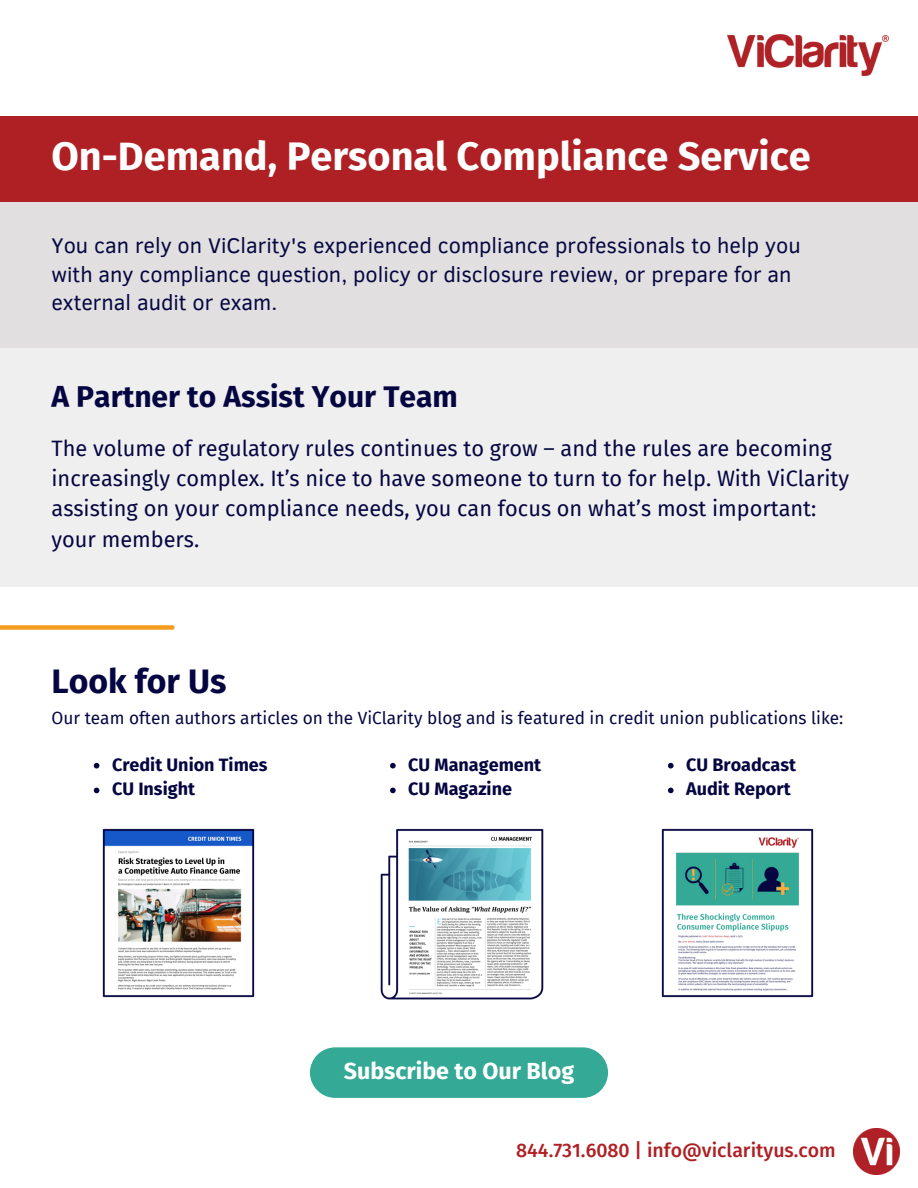
<style>
.page{position:relative;width:918px;height:1188px;background:#fff}
.page>*{position:absolute;margin:0;border:0;box-sizing:border-box;transform-origin:0 0}
.t1{font:700 39.75px "Fira Sans";color:#fff}
.t2{font:700 33.75px "Fira Sans";color:#050641}
.t3{font:700 30px "Fira Sans";color:#050641}
.t4{font:700 23.25px "Fira Sans";color:#fff}
.t5{font:21.75px/30.3px "Fira Sans";color:#050641}
.t6{font:21.75px/28.2px "Clear Sans";color:#050641}
.t7{font:500 19.5px "Fira Sans";color:#af2024}
.t8{font:700 18px "Fira Sans";color:#050641}
.t9{font:17.25px "Fira Sans";color:#050641}
</style>
<div class="page">
<img style="left:853px;top:1128px;width:46px;height:46px">
<div style="left:0;top:348px;width:918px;height:238px;background:#efefef"></div>
<div style="left:0;top:116px;width:918px;height:117px;background:#af2024"></div>
<div style="left:0;top:203px;width:918px;height:145px;background:#e1dfdf"></div>
<img style="left:728px;top:34px;width:161px;height:42px">
<div style="left:0;top:625px;width:172px;height:5px;background:#f59c1e"></div>
<div style="left:310px;top:1047px;width:298px;height:51px;background:#33a996;border-radius:25px"></div>
<img style="left:102px;top:828px;width:153px;height:170px">
<img style="left:380px;top:828px;width:164px;height:172px">
<img style="left:661px;top:828px;width:153px;height:170px">
<svg style="left:390px;top:763px;width:6px;height:5px"></svg>
<svg style="left:390px;top:788px;width:6px;height:5px"></svg>
<svg style="left:94px;top:763px;width:5px;height:5px"></svg>
<svg style="left:94px;top:788px;width:5px;height:5px"></svg>
<svg style="left:668px;top:763px;width:6px;height:5px"></svg>
<svg style="left:668px;top:788px;width:6px;height:5px"></svg>
<p class="t1" style="left:52px;top:133px;width:761px">On-Demand, Personal Compliance Service</p>
<p class="t6" style="left:52px;top:231px;width:751px">You can rely on ViClarity's experienced compliance professionals to help you with any compliance question, policy or disclosure review, or prepare for an external audit or exam.</p>
<p class="t3" style="left:52px;top:379px;width:408px">A Partner to Assist Your Team</p>
<p class="t5" style="left:52px;top:433px;width:799px">The volume of regulatory rules continues to grow – and the rules are becoming increasingly complex. It’s nice to have someone to turn to for help. With ViClarity assisting on your compliance needs, you can focus on what’s most important: your members.</p>
<p class="t2" style="left:52px;top:662px;width:176px">Look for Us</p>
<p class="t9" style="left:52px;top:708px;width:793px">Our team often authors articles on the ViClarity blog and is featured in credit union publications like:</p>
<p class="t8" style="left:112px;top:754px;width:157px">Credit Union Times</p>
<p class="t8" style="left:112px;top:779px;width:85px">CU Insight</p>
<p class="t8" style="left:408px;top:754px;width:134px">CU Management</p>
<p class="t8" style="left:408px;top:779px;width:105px">CU Magazine</p>
<p class="t8" style="left:686px;top:754px;width:111px">CU Broadcast</p>
<p class="t8" style="left:686px;top:779px;width:106px">Audit Report</p>
<p class="t4" style="left:344px;top:1058px;width:232px">Subscribe to Our Blog</p>
<p class="t7" style="left:516px;top:1139px;width:321px">844.731.6080 | info@viclarityus.com</p>
</div>
